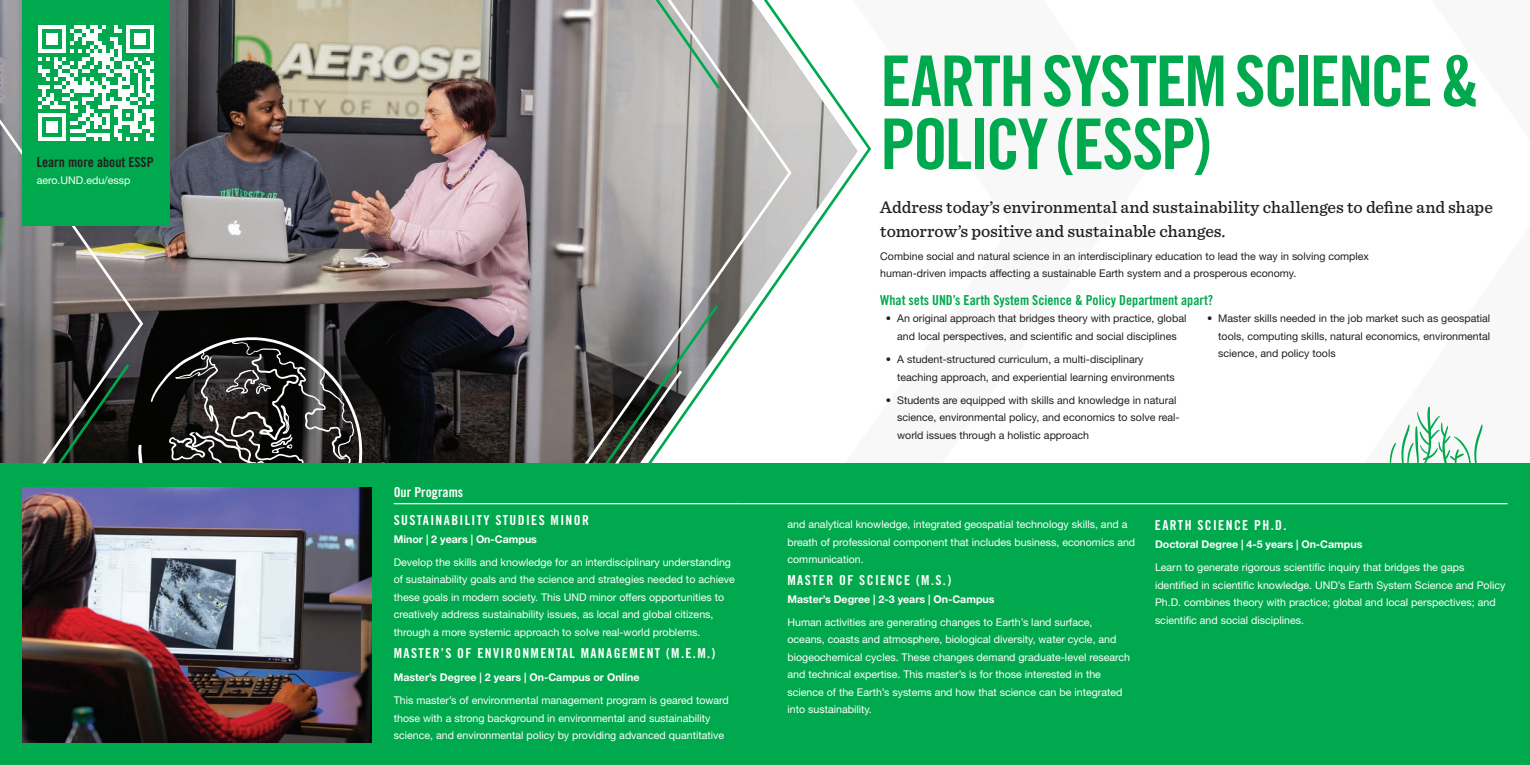
<style>
.page{position:relative;width:1530px;height:765px;background:#fff}
.page>*{position:absolute;margin:0;border:0;box-sizing:border-box;transform-origin:0 0}
.t1{font:70px/63px "Trade Gothic LT Pro Bd Cn 20";letter-spacing:-.03em;color:#00a94d}
.t2{font:500 17.5px/23.1px "Sentinel";color:#231f20}
.t3{font:13.75px/27.8px "Trade Gothic LT Pro Bd Cn 20";letter-spacing:.1em;color:#fff}
.t4{font:13.75px "Trade Gothic LT Pro Bd Cn 20";color:#00a94d}
.t5{font:13.75px "Trade Gothic LT Pro Bd Cn 20";color:#231f20}
.t6{font:10.62px/17.5px "Helvetica Neue LT Pro";color:#fff}
.t7{font:10.62px/17.5px "Helvetica Neue LT Pro";color:#231f20}
.t8{font:700 10.62px "Helvetica Neue LT Pro";color:#fff}
</style>
<div class="page">
<img style="left:0;top:0;width:858px;height:464px">
<svg style="left:143px;top:335px;width:219px;height:129px;fill:#040504"></svg>
<svg style="left:151px;top:340px;width:203px;height:124px"></svg>
<div style="left:0;top:464px;width:1530px;height:301px;background:#00a94d"></div>
<svg style="left:0;top:119px;width:143px;height:345px"></svg>
<hr style="left:394px;top:503px;width:348px;height:1px;background:#fff">
<hr style="left:742px;top:503px;width:766px;height:1px;background:#fff">
<img style="left:22px;top:488px;width:349px;height:254px">
<svg style="left:585px;top:0;width:207px;height:463px"></svg>
<svg style="left:57px;top:364px;width:72px;height:100px"></svg>
<svg style="left:605px;top:305px;width:113px;height:158px"></svg>
<svg style="left:656px;top:0;width:64px;height:88px"></svg>
<div style="left:22px;top:0;width:148px;height:226px;background:#00a94d"></div>
<svg style="left:38px;top:25px;width:116px;height:116px"></svg>
<svg style="left:1362px;top:406px;width:168px;height:58px"></svg>
<p class="t5" style="left:37px;top:153px;width:118px">Learn more about ESSP</p>
<p class="t6" style="left:37px;top:171px;width:95px">aero.UND.edu/essp</p>
<p class="t3" style="left:394px;top:479px;width:197px">Our Programs<br>SUSTAINABILITY STUDIES MINOR</p>
<p class="t8" style="left:394px;top:532px;width:145px">Minor | 2 years | On-Campus</p>
<p class="t6" style="left:394px;top:553px;width:343px">Develop the skills and knowledge for an interdisciplinary understanding of sustainability goals and the science and strategies needed to achieve these goals in modern society. This UND minor offers opportunities to creatively address sustainability issues, as local and global citizens, through a more systemic approach to solve real-world problems.</p>
<p class="t3" style="left:394px;top:639px;width:323px">MASTER’S OF ENVIRONMENTAL MANAGEMENT (M.E.M.)</p>
<p class="t8" style="left:394px;top:671px;width:247px">Master’s Degree | 2 years | On-Campus or Online</p>
<p class="t6" style="left:394px;top:691px;width:337px">This master’s of environmental management program is geared toward those with a strong background in environmental and sustainability science, and environmental policy by providing advanced quantitative</p>
<h1 class="t1" style="left:880px;top:49px;width:600px">EARTH SYSTEM SCIENCE &amp;<br>POLICY (ESSP)</h1>
<h2 class="t2" style="left:880px;top:195px;width:614px">Address today’s environmental and sustainability challenges to define and shape tomorrow’s positive and sustainable changes.</h2>
<p class="t7" style="left:880px;top:247px;width:490px">Combine social and natural science in an interdisciplinary education to lead the way in solving complex human-driven impacts affecting a sustainable Earth system and a prosperous economy.</p>
<p class="t4" style="left:880px;top:292px;width:334px">What sets UND’s Earth System Science &amp; Policy Department apart?</p>
<p class="t7" style="left:886px;top:310px;width:302px;text-align:center">• An original approach that bridges theory with practice, global and local perspectives, and scientific and social disciplines</p>
<p class="t7" style="left:897px;top:350px;width:279px;text-indent:-11px">• A student-structured curriculum, a multi-disciplinary teaching approach, and experiential learning environments</p>
<p class="t7" style="left:897px;top:391px;width:284px;text-indent:-11px">• Students are equipped with skills and knowledge in natural science, environmental policy, and economics to solve real&shy;world issues through a holistic approach</p>
<p class="t7" style="left:1218px;top:310px;width:273px;text-align:justify;text-indent:-11px">• Master skills needed in the job market such as geospatial tools, computing skills, natural economics, environmental science, and policy tools</p>
<p class="t6" style="left:788px;top:515px;width:349px">and analytical knowledge, integrated geospatial technology skills, and a breath of professional component that includes business, economics and communication.</p>
<p class="t3" style="left:788px;top:566px;width:165px">MASTER OF SCIENCE (M.S.)</p>
<p class="t8" style="left:788px;top:592px;width:209px">Master’s Degree | 2-3 years | On-Campus</p>
<p class="t6" style="left:788px;top:613px;width:344px">Human activities are generating changes to Earth’s land surface, oceans, coasts and atmosphere, biological diversity, water cycle, and biogeochemical cycles. These changes demand graduate-level research and technical expertise. This master’s is for those interested in the science of the Earth’s systems and how that science can be integrated into sustainability.</p>
<p class="t3" style="left:1155px;top:512px;width:133px">EARTH SCIENCE PH.D.</p>
<p class="t8" style="left:1155px;top:538px;width:209px">Doctoral Degree | 4-5 years | On-Campus</p>
<p class="t6" style="left:1155px;top:558px;width:352px">Learn to generate rigorous scientific inquiry that bridges the gaps identified in scientific knowledge. UND’s Earth System Science and Policy Ph.D. combines theory with practice; global and local perspectives; and scientific and social disciplines.</p>
</div>
